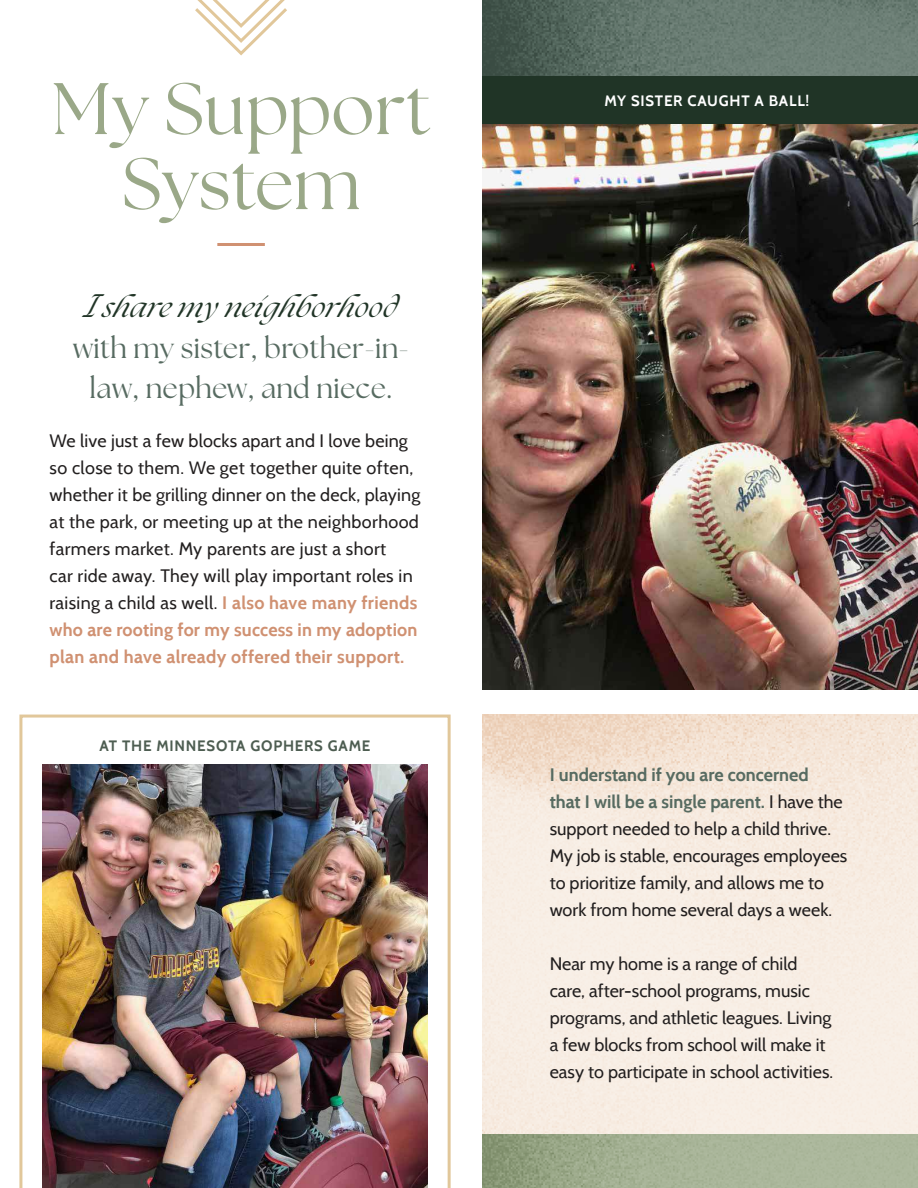
<style>
.page{position:relative;width:918px;height:1188px;background:#fff}
.page>*{position:absolute;margin:0;border:0;box-sizing:border-box;transform-origin:0 0}
.t1{font:72.75px/75px "The Seasons";color:#9aa888;text-align:center}
.t2{font:28.5px/40.5px "The Seasons";letter-spacing:.01em;color:#576b61;text-align:center}
.t3{font:italic 28.5px "The Seasons";letter-spacing:.01em;color:#203426}
.t4{font:18px/27px "Cabin";letter-spacing:.02em;color:#221f1f}
.t5{font:18px/27px "Cabin";color:#221f1f}
.t6{font:700 15px "Cabin";letter-spacing:.05em;color:#4d5d51}
.t7{font:700 15px "Cabin";letter-spacing:.05em;color:#fff}
.s1{font-weight:700;color:#d09172}
.s2{font-weight:700;color:#576b61}
</style>
<div class="page">
<img style="left:482px;top:715px;width:436px;height:419px">
<img style="left:482px;top:0;width:436px;height:77px">
<img style="left:482px;top:124px;width:436px;height:566px">
<div style="left:482px;top:77px;width:436px;height:47px;background:#203426"></div>
<hr style="left:217px;top:243px;width:48px;height:3px;background:#d09172">
<svg style="left:195px;top:0;width:92px;height:56px"></svg>
<img style="left:482px;top:1134px;width:436px;height:54px">
<svg style="left:19px;top:715px;width:432px;height:473px"></svg>
<img style="left:43px;top:765px;width:385px;height:423px">
<h1 class="t1" style="left:52px;top:77px;width:380px">My Support<br>System</h1>
<h2 class="t3" style="left:85px;top:294px;width:314px">I share my neighborhood</h2>
<h2 class="t2" style="left:73px;top:330px;width:337px">with my sister, brother-in&shy;law, nephew, and niece.</h2>
<p class="t4" style="left:50px;top:429px;width:372px">We live just a few blocks apart and I love being so close to them. We get together quite often, whether it be grilling dinner on the deck, playing at the park, or meeting up at the neighborhood farmers market. My parents are just a short<br>car ride away. They will play important roles in raising a child as well. <span class="s1">I also have many friends who are rooting for my success in my adoption plan and have already offered their support.</span></p>
<p class="t6" style="left:100px;top:740px;width:272px">AT THE MINNESOTA GOPHERS GAME</p>
<p class="t7" style="left:604px;top:95px;width:206px">MY SISTER CAUGHT A BALL!</p>
<p class="t5" style="left:550px;top:763px;width:299px"><span class="s2">I understand if you are concerned<br>that I will be a single parent.</span> I have the support needed to help a child thrive.<br>My job is stable, encourages employees to prioritize family, and allows me to work from home several days a week.</p>
<p class="t5" style="left:550px;top:952px;width:285px">Near my home is a range of child care, after-school programs, music programs, and athletic leagues. Living a few blocks from school will make it easy to participate in school activities.</p>
</div>
